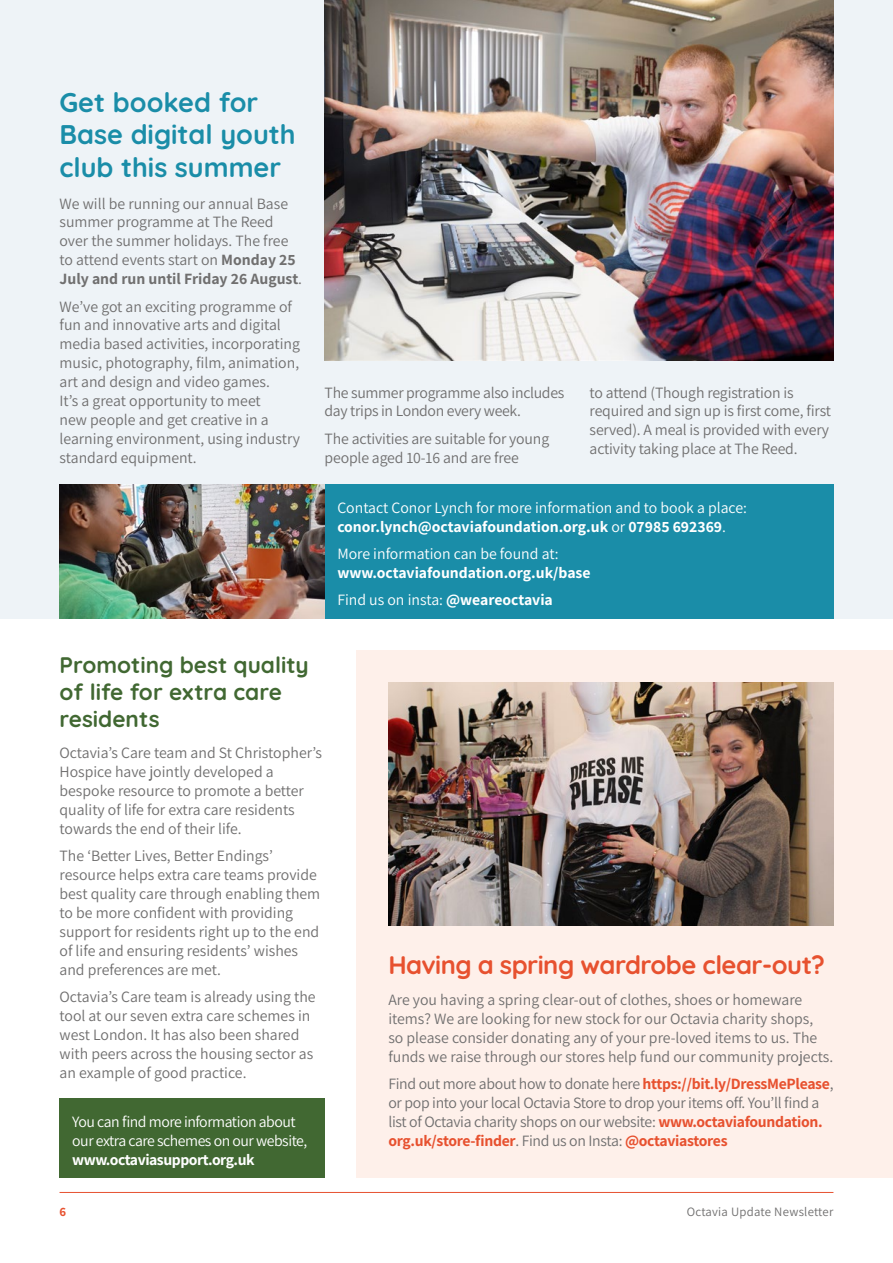
<style>
.page{position:relative;width:893px;height:1263px;background:#fff}
.page>*{position:absolute;margin:0;border:0;box-sizing:border-box;transform-origin:0 0}
.t1{font:700 27px/32.4px "Quicksand";color:#1a8da8}
.t2{font:700 25.5px "Quicksand";letter-spacing:-.02em;color:#e7512f}
.t3{font:700 22.5px/27px "Quicksand";color:#416832}
.t4{font:15.75px/18.9px "Assistant";color:#706f6f}
.t5{font:15.75px/18.9px "Assistant";letter-spacing:-.02em;color:#706f6f}
.t6{font:15.75px/18.9px "Assistant";letter-spacing:-.01em;color:#fff}
.t7{font:15.75px/18.9px "Assistant";letter-spacing:-.03em;color:#fff}
.t8{font:700 15.75px/27.5px "Assistant";letter-spacing:-.01em;color:#fff}
.t9{font:700 15.75px "Assistant";letter-spacing:-.03em;color:#fff}
.t10{font:12.75px "Assistant";letter-spacing:.02em;color:#706f6f}
.t11{font:700 12.75px "Assistant";color:#e7512f}
.s1{font-weight:700}
.s2{font-weight:400}
.s3{font-weight:700;color:#e7512f}
</style>
<div class="page">
<div style="left:356px;top:650px;width:537px;height:528px;background:#fef0ea"></div>
<div style="left:0;top:0;width:893px;height:618px;background:#eef3f7"></div>
<img style="left:388px;top:682px;width:445px;height:243px">
<img style="left:60px;top:484px;width:265px;height:134px">
<img style="left:325px;top:0;width:508px;height:360px">
<hr style="left:60px;top:1192px;width:773px;height:1px;background:#e7512f">
<div style="left:325px;top:484px;width:508px;height:134px;background:#1a8da8"></div>
<div style="left:60px;top:1098px;width:265px;height:80px;background:#416832"></div>
<h1 class="t1" style="left:60px;top:84px;width:238px">Get booked for<br>Base digital youth club this summer</h1>
<p class="t4" style="left:60px;top:193px;width:244px">We will be running our annual Base summer programme at The Reed over the summer holidays. The free to attend events start on <span class="s1">Monday 25<br>July and run until Friday 26 August</span>.</p>
<p class="t4" style="left:60px;top:296px;width:242px">We’ve got an exciting programme of fun and innovative arts and digital media based activities, incorporating music, photography, film, animation, art and design and video games.<br>It’s a great opportunity to meet<br>new people and get creative in a learning environment, using industry standard equipment.</p>
<p class="t5" style="left:325px;top:382px;width:241px">The summer programme also includes day trips in London every week.</p>
<p class="t4" style="left:325px;top:428px;width:226px">The activities are suitable for young people aged 10-16 and are free</p>
<p class="t4" style="left:590px;top:382px;width:243px">to attend (Though registration is required and sign up is first come, first served). A meal is provided with every activity taking place at The Reed.</p>
<p class="t6" style="left:337px;top:497px;width:411px">Contact Conor Lynch for more information and to book a place: <span class="s1">conor.lynch@octaviafoundation.org.uk</span> or <span class="s1">07985 692369</span>.</p>
<p class="t6" style="left:337px;top:544px;width:223px">More information can be found at:</p>
<p class="t8" style="left:337px;top:558px;width:255px">www.octaviafoundation.org.uk/base<br><span class="s2">Find us on insta:</span> @weareoctavia</p>
<h3 class="t3" style="left:60px;top:649px;width:251px">Promoting best quality of life for extra care residents</h3>
<p class="t4" style="left:60px;top:743px;width:264px">Octavia’s Care team and St Christopher’s Hospice have jointly developed a bespoke resource to promote a better quality of life for extra care residents towards the end of their life.</p>
<p class="t4" style="left:60px;top:846px;width:262px">The ‘Better Lives, Better Endings’ resource helps extra care teams provide best quality care through enabling them to be more confident with providing support for residents right up to the end of life and ensuring residents’ wishes and preferences are met.</p>
<p class="t4" style="left:60px;top:986px;width:258px">Octavia’s Care team is already using the tool at our seven extra care schemes in west London. It has also been shared with peers across the housing sector as an example of good practice.</p>
<p class="t7" style="left:72px;top:1112px;width:237px">You can find more information about our extra care schemes on our website,</p>
<p class="t9" style="left:72px;top:1149px;width:184px">www.octaviasupport.org.uk</p>
<h2 class="t2" style="left:388px;top:945px;width:438px">Having a spring wardrobe clear-out?</h2>
<p class="t4" style="left:388px;top:990px;width:446px">Are you having a spring clear-out of clothes, shoes or homeware items? We are looking for new stock for our Octavia charity shops,<br>so please consider donating any of your pre-loved items to us. The funds we raise through our stores help fund our community projects.</p>
<p class="t5" style="left:388px;top:1074px;width:447px">Find out more about how to donate here <span class="s3">https://bit.ly/DressMePlease</span>, or pop into your local Octavia Store to drop your items off. You’ll find a list of Octavia charity shops on our website: <span class="s3">www.octaviafoundation. org.uk/store-finder</span>. Find us on Insta: <span class="s3">@octaviastores</span></p>
<p class="t11" style="left:60px;top:1203px;width:8px">6</p>
<p class="t10" style="left:687px;top:1203px;width:148px">Octavia Update Newsletter</p>
</div>
